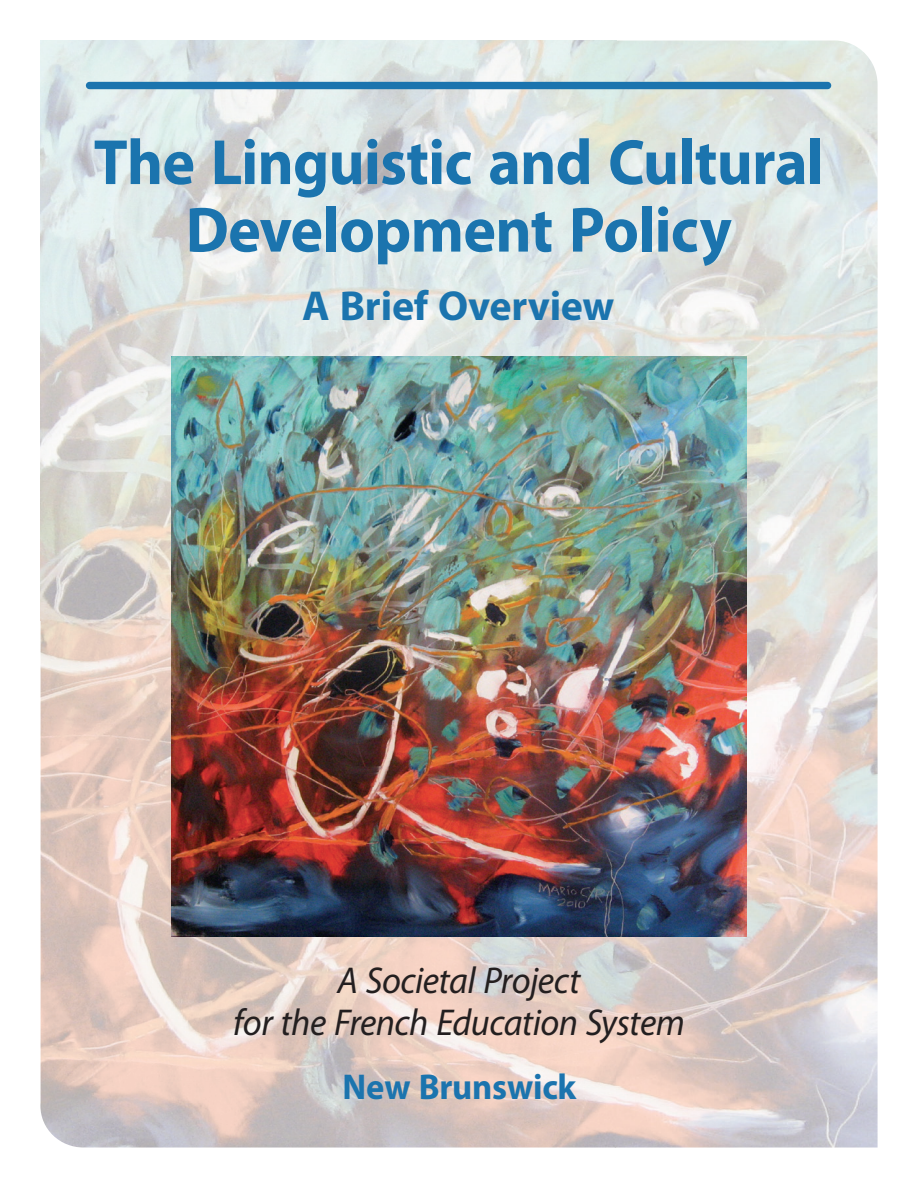
<style>
.page{position:relative;width:918px;height:1188px;background:#fff}
.page>*{position:absolute;margin:0;border:0;box-sizing:border-box;transform-origin:0 0}
.t1{font:700 64.5px/67.5px "Myriad Pro";letter-spacing:-.01em;color:#1b74ae;text-align:center;scale:.96 1}
.t2{font:700 42px "Myriad Pro";letter-spacing:-.005em;color:#1b74ae}
.t3{font:italic 37.5px/42px "Myriad Pro";letter-spacing:-.015em;color:#231f20;text-align:center;scale:.96 1}
.t4{font:700 36px "Myriad Pro";letter-spacing:-.005em;color:#1b74ae;scale:.96 1}
</style>
<div class="page">
<img style="left:40px;top:40px;width:838px;height:1108px">
<img style="left:171px;top:356px;width:576px;height:580px">
<div style="left:86px;top:82px;width:745px;height:7px;background:#1b74ae;border-radius:4px"></div>
<p class="t1" style="left:94px;top:126px;width:762px">The Linguistic and Cultural<br>Development Policy</p>
<p class="t2" style="left:302px;top:279px;width:314px">A Brief Overview</p>
<p class="t3" style="left:233px;top:958px;width:472px">A Societal Project<br>for the French Education System</p>
<p class="t4" style="left:342px;top:1063px;width:245px">New Brunswick</p>
</div>
